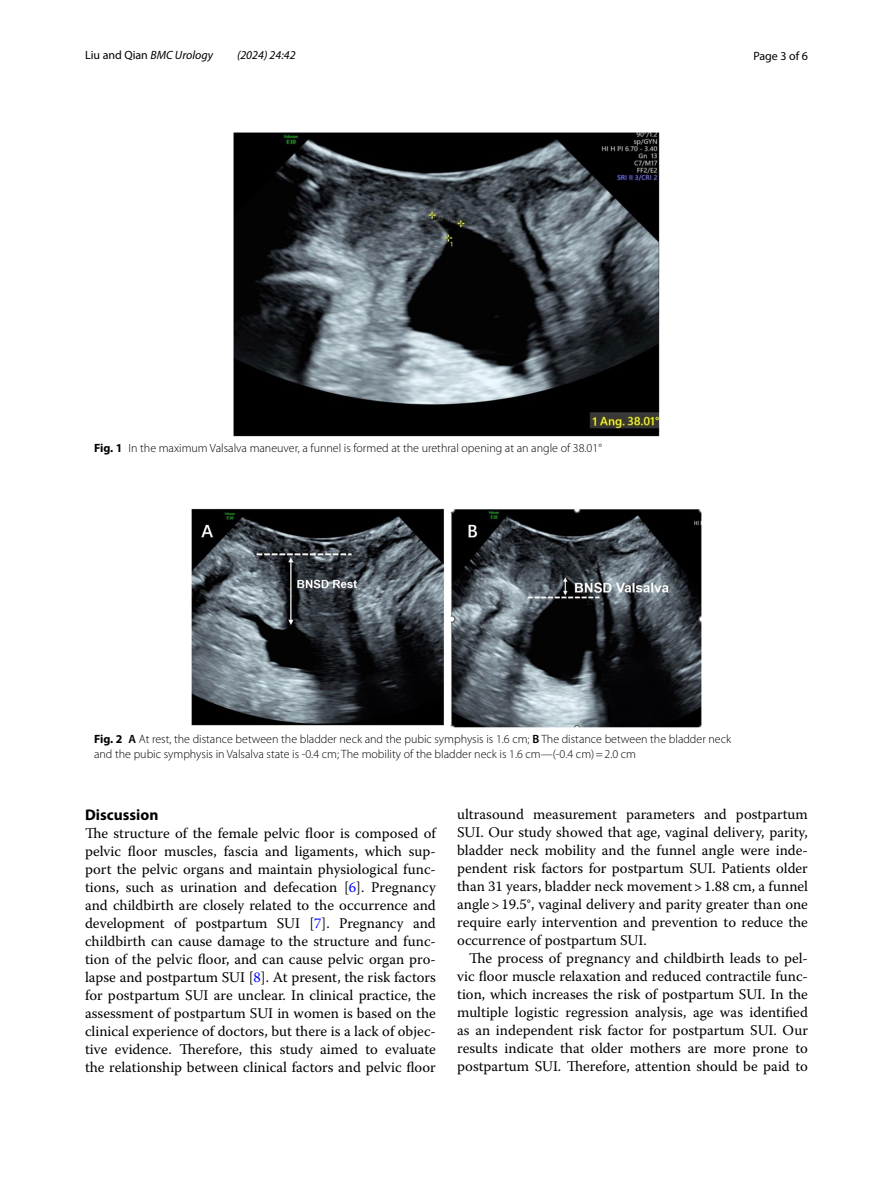
<style>
.page{position:relative;width:893px;height:1187px;background:#fff}
.page>*{position:absolute;margin:0;border:0;box-sizing:border-box;transform-origin:0 0}
.t1{font:700 15.45px "Myriad Pro";color:#000}
.t2{font:14.7px/18px "Warnock Pro";color:#000;text-align:justify}
.t3{font:300 12px/15px "Myriad Pro";color:#000}
.t4{font:12px "Myriad Pro";color:#000}
.t5{font:italic 12px "Myriad Pro";color:#000}
.s1{font-style:italic}
.s2{font-weight:700}
.s3{font-weight:600}
.s4{color:#00f}
</style>
<div class="page">
<img style="left:234px;top:133px;width:425px;height:303px">
<img style="left:191px;top:508px;width:511px;height:219px">
<p class="t4" style="left:85px;top:48px;width:129px">Liu and Qian <span class="s1">BMC Urology</span></p>
<p class="t5" style="left:237px;top:48px;width:60px">(2024) 24:42</p>
<p class="t4" style="left:753px;top:48px;width:56px">Page 3 of 6</p>
<p class="t3" style="left:94px;top:440px;width:509px"><span class="s2">Fig. 1</span> In the maximum Valsalva maneuver, a funnel is formed at the urethral opening at an angle of 38.01°</p>
<p class="t3" style="left:94px;top:731px;width:639px"><span class="s2">Fig. 2</span> <span class="s3">A</span> At rest, the distance between the bladder neck and the pubic symphysis is 1.6 cm; <span class="s3">B</span> The distance between the bladder neck and the pubic symphysis in Valsalva state is -0.4 cm; The mobility of the bladder neck is 1.6 cm—(-0.4 cm)=2.0 cm</p>
<p class="t1" style="left:85px;top:804px;width:75px">Discussion</p>
<p class="t2" style="left:85px;top:824px;width:352px">The structure of the female pelvic floor is composed of pelvic floor muscles, fascia and ligaments, which sup&shy;port the pelvic organs and maintain physiological func&shy;tions, such as urination and defecation [<span class="s4">6</span>]. Pregnancy and childbirth are closely related to the occurrence and development of postpartum SUI [<span class="s4">7</span>]. Pregnancy and childbirth can cause damage to the structure and func&shy;tion of the pelvic floor, and can cause pelvic organ pro&shy;lapse and postpartum SUI [<span class="s4">8</span>]. At present, the risk factors for postpartum SUI are unclear. In clinical practice, the assessment of postpartum SUI in women is based on the clinical experience of doctors, but there is a lack of objec&shy;tive evidence. Therefore, this study aimed to evaluate the relationship between clinical factors and pelvic floor</p>
<p class="t2" style="left:457px;top:805px;width:352px">ultrasound measurement parameters and postpartum SUI. Our study showed that age, vaginal delivery, parity, bladder neck mobility and the funnel angle were inde&shy;pendent risk factors for postpartum SUI. Patients older than 31 years, bladder neck movement&gt;1.88 cm, a funnel angle&gt;19.5°, vaginal delivery and parity greater than one require early intervention and prevention to reduce the occurrence of postpartum SUI.</p>
<p class="t2" style="left:457px;top:949px;width:352px;text-indent:12px">The process of pregnancy and childbirth leads to pel&shy;vic floor muscle relaxation and reduced contractile func&shy;tion, which increases the risk of postpartum SUI. In the multiple logistic regression analysis, age was identified as an independent risk factor for postpartum SUI. Our results indicate that older mothers are more prone to postpartum SUI. Therefore, attention should be paid to</p>
</div>
